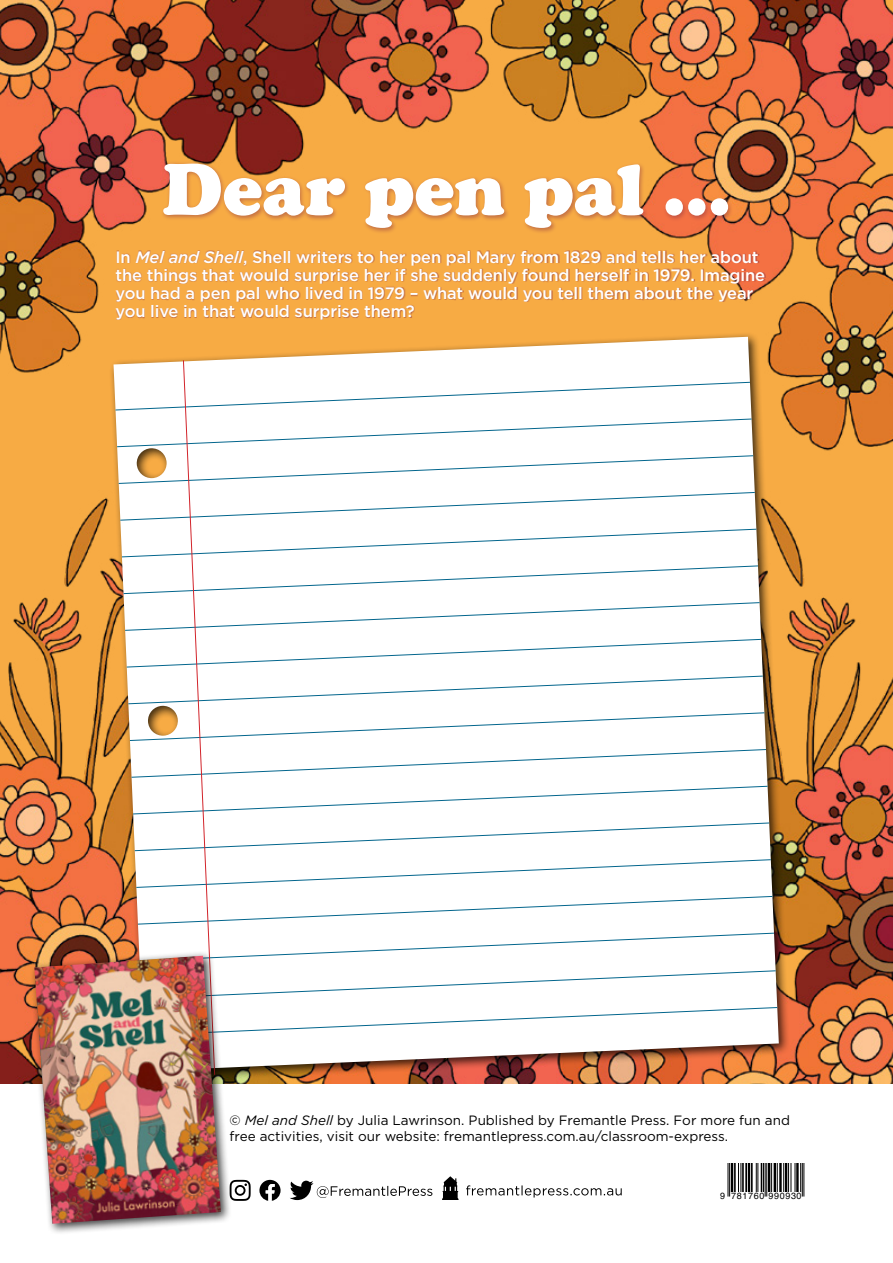
<style>
.page{position:relative;width:893px;height:1263px;background:#fff}
.page>*{position:absolute;margin:0;border:0;box-sizing:border-box;transform-origin:0 0}
.t1{font:900 75.3px "Cooper";color:#fff}
.t2{font:500 16.5px/18px "Gotham";letter-spacing:-.01em;color:#fff}
.t3{font:13.5px/16.2px "Gotham";color:#000}
.t4{font:9px "Helvetica";letter-spacing:.07em;color:#000}
.s1{font-style:italic}
</style>
<div class="page">
<img style="left:0;top:0;width:893px;height:464px">
<img style="left:0;top:483px;width:893px;height:601px">
<svg style="left:290px;top:1181px;width:142px;height:19px"></svg>
<svg style="left:232px;top:1180px;width:19px;height:21px"></svg>
<svg style="left:259px;top:1180px;width:22px;height:21px"></svg>
<svg style="left:466px;top:1185px;width:156px;height:12px"></svg>
<svg style="left:442px;top:1176px;width:16px;height:24px"></svg>
<hr style="left:728px;top:1163px;width:1px;height:33px;background:#000">
<hr style="left:729px;top:1163px;width:1px;height:33px;background:#000">
<hr style="left:731px;top:1163px;width:2px;height:29px;background:#000">
<hr style="left:734px;top:1163px;width:2px;height:29px;background:#000">
<svg style="left:738px;top:1163px;width:3px;height:29px"></svg>
<hr style="left:742px;top:1163px;width:2px;height:29px;background:#000">
<hr style="left:745px;top:1163px;width:2px;height:29px;background:#000">
<hr style="left:748px;top:1163px;width:2px;height:29px;background:#000">
<hr style="left:751px;top:1163px;width:2px;height:29px;background:#000">
<svg style="left:756px;top:1163px;width:8px;height:29px"></svg>
<hr style="left:765px;top:1163px;width:1px;height:33px;background:#000">
<hr style="left:766px;top:1163px;width:1px;height:33px;background:#000">
<hr style="left:768px;top:1163px;width:2px;height:29px;background:#000">
<svg style="left:771px;top:1163px;width:30px;height:29px"></svg>
<hr style="left:802px;top:1163px;width:1px;height:33px;background:#000">
<hr style="left:803px;top:1163px;width:1px;height:33px;background:#000">
<div style="left:160px;top:160px;width:573px;height:74px;background:#933845;opacity:.5"></div>
<div style="left:116px;top:250px;width:649px;height:70px;background:#933845;opacity:.5"></div>
<div style="left:109px;top:332px;width:682px;height:750px;background:#000;opacity:.75"></div>
<svg style="left:114px;top:337px;width:665px;height:734px;fill:#f7ab44"></svg>
<svg style="left:115px;top:360px;width:663px;height:715px"></svg>
<div style="left:29px;top:951px;width:203px;height:284px;background:#000;opacity:.75"></div>
<img style="left:34px;top:956px;width:187px;height:268px">
<h1 class="t1" style="left:162px;top:146px;width:570px">Dear pen pal …</h1>
<p class="t2" style="left:116px;top:248px;width:651px">In <span class="s1">Mel and Shell</span>, Shell writers to her pen pal Mary from 1829 and tells her about the things that would surprise her if she suddenly found herself in 1979. Imagine you had a pen pal who lived in 1979 – what would you tell them about the year you live in that would surprise them?</p>
<p class="t3" style="left:230px;top:1111px;width:562px">© <span class="s1">Mel and Shell</span> by Julia Lawrinson. Published by Fremantle Press. For more fun and free activities, visit our website: fremantlepress.com.au/classroom-express.</p>
<p class="t4" style="left:720px;top:1189px;width:83px">9 781760 990930</p>
</div>
